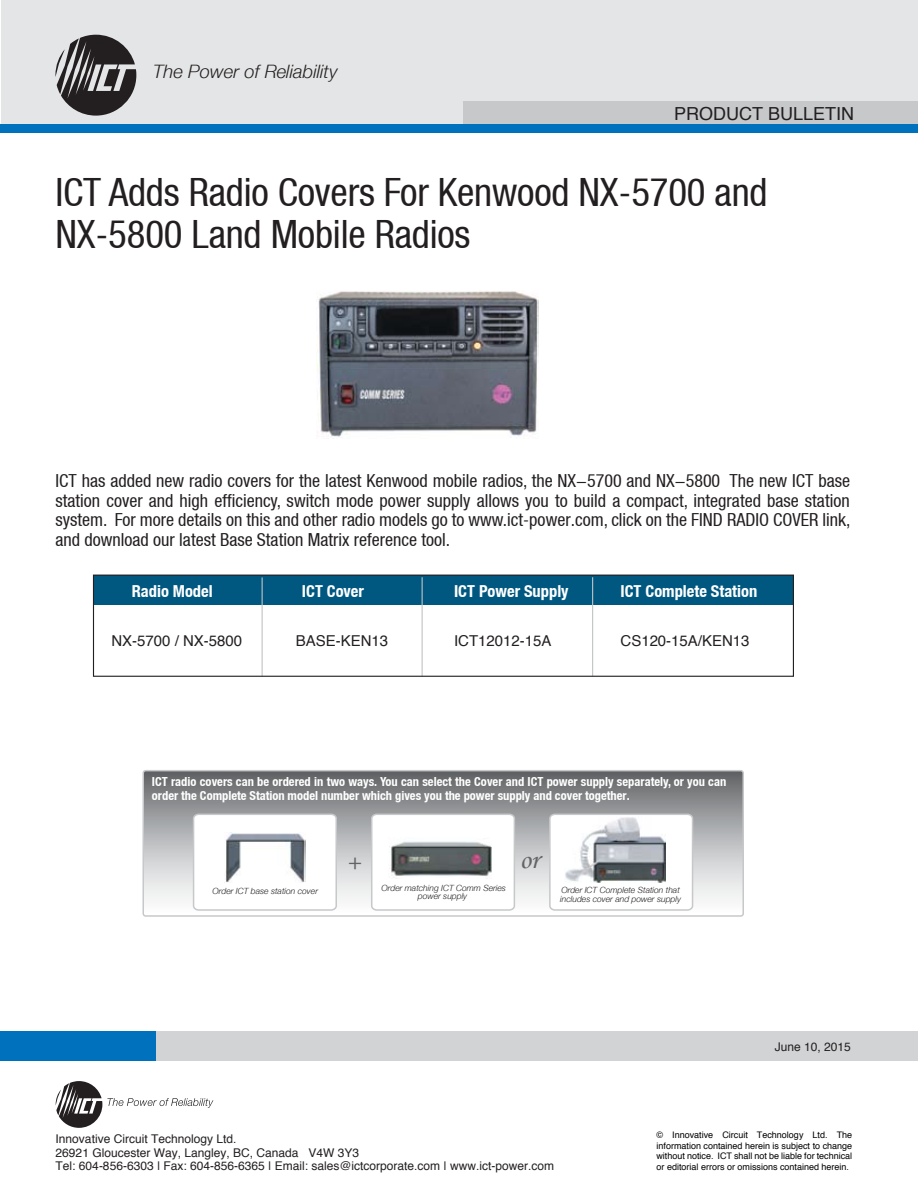
<style>
.page{position:relative;width:918px;height:1188px;background:#fff}
.page>*{position:absolute;margin:0;border:0;box-sizing:border-box;transform-origin:0 0}
.t1{font:39px/42px "Helvetica Neue 57 Condensed";letter-spacing:-.005em;color:#231f20}
.t2{font:27.75px "Monotype Corsiva";color:#636466}
.t3{font:italic 300 18.45px "Helvetica 46";color:#231f20}
.t4{font:18px/19.5px "Helvetica Neue 57 Condensed";color:#231f20;text-align:justify}
.t5{font:18px "Helvetica";color:#231f20}
.t6{font:700 16.5px "Helvetica Neue 77 Bold Condense";color:#fff}
.t7{font:15px "Helvetica";color:#231f20}
.t8{font:700 12.45px/13.6px "Helvetica Neue 77 Bold Condense";color:#fff}
.t9{font:12px/13.5px "Helvetica";color:#231f20}
.t10{font:9px/10.8px "Helvetica";color:#010101;text-align:justify}
.t11{font:italic 300 8.55px/8.6px "Helvetica 46";color:#231f20;text-align:center}
.s1{font-family:"Helvetica Neue 47 Light Condens"}
</style>
<div class="page">
<div style="left:1px;top:0;width:917px;height:125px;background:#e4e5e6"></div>
<svg style="left:55px;top:35px;width:81px;height:81px"></svg>
<div style="left:463px;top:101px;width:455px;height:28px;background:#c6c8ca"></div>
<div style="left:0;top:125px;width:918px;height:8px;background:#0071bc"></div>
<div style="left:0;top:1031px;width:918px;height:30px;background:#d1d3d4"></div>
<div style="left:0;top:1031px;width:156px;height:30px;background:#0071bc"></div>
<svg style="left:56px;top:1081px;width:157px;height:47px"></svg>
<div style="left:143px;top:771px;width:600px;height:145px;background:linear-gradient(to bottom,#67696c,#fff);border-radius:2px"></div>
<div style="left:142px;top:770px;width:602px;height:147px;border:2px solid #c6c8ca;border-radius:2px"></div>
<svg style="left:192px;top:813px;width:146px;height:99px"></svg>
<svg style="left:370px;top:813px;width:146px;height:99px"></svg>
<svg style="left:548px;top:813px;width:146px;height:99px"></svg>
<img style="left:224px;top:832px;width:81px;height:50px">
<img style="left:388px;top:837px;width:107px;height:41px">
<img style="left:564px;top:816px;width:102px;height:66px">
<div style="left:93px;top:575px;width:700px;height:30px;background:#005881"></div>
<hr style="left:262px;top:578px;width:1px;height:98px;background:#c1c3c5">
<hr style="left:422px;top:577px;width:1px;height:99px;background:#c1c3c5">
<hr style="left:592px;top:577px;width:1px;height:99px;background:#c1c3c5">
<div style="left:93px;top:575px;width:701px;height:102px;border:1px solid #231f20"></div>
<img style="left:317px;top:291px;width:221px;height:148px">
<p class="t3" style="left:153px;top:60px;width:186px">The Power of Reliability</p>
<p class="t5" style="left:674px;top:101px;width:182px">PRODUCT BULLETIN</p>
<h1 class="t1" style="left:55px;top:171px;width:714px">ICT Adds Radio Covers For Kenwood NX<span class="s1">-</span>5700 and<br>NX<span class="s1">-</span>5800 Land Mobile Radios</h1>
<p class="t4" style="left:55px;top:471px;width:797px">ICT has added new radio covers for the latest Kenwood mobile radios, the NX-5700 and NX-5800 The new ICT base station cover and high efficiency, switch mode power supply allows you to build a compact, integrated base station system. For more details on this and other radio models go to www.ict<span class="s1">-</span>power.com, click on the FIND RADIO COVER link, and download our latest Base Station Matrix reference tool.</p>
<p class="t6" style="left:621px;top:581px;width:138px">ICT Complete Station</p>
<p class="t6" style="left:132px;top:581px;width:83px">Radio Model</p>
<p class="t6" style="left:302px;top:581px;width:64px">ICT Cover</p>
<p class="t6" style="left:454px;top:581px;width:116px">ICT Power Supply</p>
<p class="t7" style="left:454px;top:631px;width:99px">ICT12012-15A</p>
<p class="t7" style="left:112px;top:631px;width:132px">NX-5700 / NX-5800</p>
<p class="t7" style="left:621px;top:631px;width:130px">CS120-15A/KEN13</p>
<p class="t7" style="left:296px;top:631px;width:94px">BASE-KEN13</p>
<p class="t8" style="left:152px;top:775px;width:576px">ICT radio covers can be ordered in two ways. You can select the Cover and ICT power supply separately, or you can order the Complete Station model number which gives you the power supply and cover together.</p>
<h2 class="t2" style="left:345px;top:846px;width:16px">+</h2>
<h2 class="t2" style="left:520px;top:843px;width:21px">or</h2>
<p class="t11" style="left:212px;top:886px;width:107px">Order ICT base station cover</p>
<p class="t11" style="left:382px;top:883px;width:126px">Order matching ICT Comm Series power supply</p>
<p class="t11" style="left:560px;top:886px;width:122px;text-align:left">Order ICT Complete Station that includes cover and power supply</p>
<p class="t9" style="left:775px;top:1040px;width:78px">June 10, 2015</p>
<p class="t9" style="left:56px;top:1133px;width:500px">Innovative Circuit Technology Ltd.<br>26921 Gloucester Way, Langley, BC, Canada V4W 3Y3<br>Tel: 604-856-6303 | Fax: 604-856-6365 | Email: sales@ictcorporate.com | www.ict-power.com</p>
<p class="t10" style="left:656px;top:1130px;width:197px">© Innovative Circuit Technology Ltd. The information contained herein is subject to change without notice. ICT shall not be liable for technical or editorial errors or omissions contained herein.</p>
</div>
